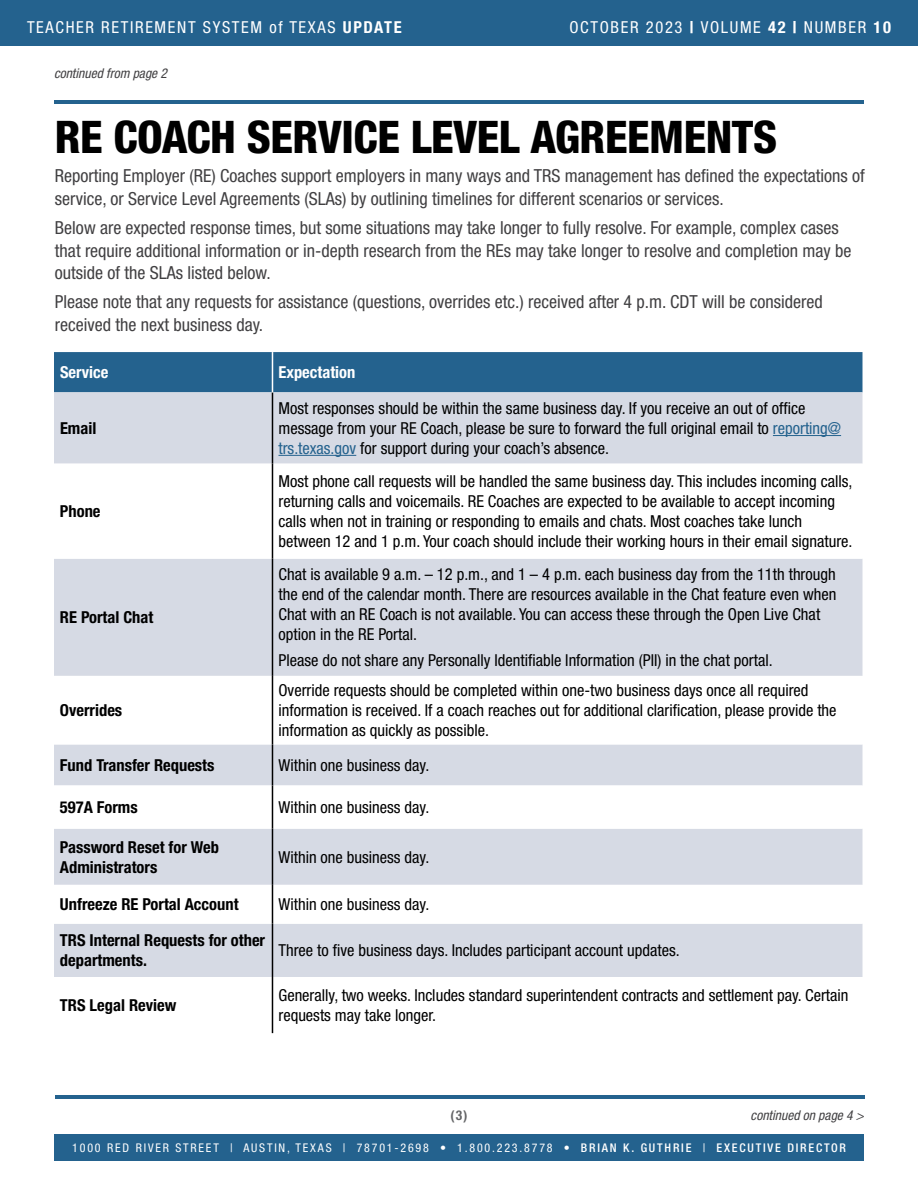
<style>
.page{position:relative;width:918px;height:1188px;background:#fff}
.page>*{position:absolute;margin:0;border:0;box-sizing:border-box;transform-origin:0 0}
.t1{font:800 condensed 45px "Helvetica Neue LT Std";letter-spacing:-.01em;color:#000}
.t2{font:condensed 18px/22.5px "Helvetica Neue LT Std";color:#414042}
.t3{font:condensed 16.5px/19.8px "Helvetica Neue LT Std";color:#000}
.t4{font:700 condensed 16.5px/19.8px "Helvetica Neue LT Std";color:#000}
.t5{font:condensed 16.5px "Helvetica Neue LT Std";letter-spacing:.1em;color:#fff}
.t6{font:700 condensed 16.5px "Helvetica Neue LT Std";color:#fff}
.t7{font:italic condensed 13.5px "Helvetica Neue LT Std";color:#414042}
.t8{font:700 condensed 13.5px "Helvetica Neue LT Std";color:#636466}
.t9{font:condensed 12px "Helvetica Neue LT Std";letter-spacing:.15em;color:#fff}
.s1{font-weight:700}
.s2{font-weight:800}
.s3{color:#24628e}
.s4{font-weight:500}
</style>
<div class="page">
<div style="left:54px;top:1134px;width:810px;height:27px;background:#24628e"></div>
<hr style="left:55px;top:1096px;width:810px;height:3px;background:#24628e">
<div style="left:0;top:0;width:918px;height:45px;background:#24628e"></div>
<hr style="left:54px;top:100px;width:810px;height:4px;background:#24628e">
<div style="left:54px;top:352px;width:808px;height:40px;background:#24628e"></div>
<div style="left:54px;top:392px;width:808px;height:72px;background:#d6dae4"></div>
<svg style="left:54px;top:464px;width:808px;height:569px"></svg>
<hr style="left:272px;top:392px;width:1px;height:72px;background:#000">
<hr style="left:272px;top:464px;width:1px;height:95px;background:#000">
<hr style="left:272px;top:559px;width:1px;height:117px;background:#000">
<hr style="left:272px;top:676px;width:1px;height:68px;background:#000">
<hr style="left:272px;top:744px;width:1px;height:41px;background:#000">
<hr style="left:272px;top:785px;width:1px;height:44px;background:#000">
<hr style="left:272px;top:829px;width:1px;height:56px;background:#000">
<hr style="left:272px;top:885px;width:1px;height:39px;background:#000">
<hr style="left:272px;top:924px;width:1px;height:53px;background:#000">
<hr style="left:272px;top:977px;width:1px;height:56px;background:#000">
<hr style="left:272px;top:352px;width:1px;height:40px;background:#fff">
<hr style="left:773px;top:435px;width:68px;height:1px;background:#24628e">
<hr style="left:278px;top:455px;width:78px;height:1px;background:#24628e">
<p class="t5" style="left:27px;top:18px;width:376px">TEACHER RETIREMENT SYSTEM of TEXAS <span class="s1">UPDATE</span></p>
<p class="t5" style="left:569px;top:18px;width:323px">OCTOBER 2023 <span class="s1">|</span> VOLUME <span class="s1">42</span> <span class="s2">|</span> NUMBER <span class="s1">10</span></p>
<p class="t7" style="left:54px;top:65px;width:115px">continued from page 2</p>
<h1 class="t1" style="left:55px;top:109px;width:724px">RE COACH SERVICE LEVEL AGREEMENTS</h1>
<p class="t2" style="left:55px;top:165px;width:811px">Reporting Employer (RE) Coaches support employers in many ways and TRS management has defined the expectations of service, or Service Level Agreements (SLAs) by outlining timelines for different scenarios or services.</p>
<p class="t2" style="left:55px;top:216px;width:798px">Below are expected response times, but some situations may take longer to fully resolve. For example, complex cases that require additional information or in-depth research from the REs may take longer to resolve and completion may be outside of the SLAs listed below.</p>
<p class="t2" style="left:55px;top:291px;width:769px">Please note that any requests for assistance (questions, overrides etc.) received after 4 p.m. CDT will be considered received the next business day.</p>
<p class="t6" style="left:60px;top:362px;width:50px">Service</p>
<p class="t6" style="left:278px;top:362px;width:78px">Expectation</p>
<p class="t4" style="left:60px;top:418px;width:38px">Email</p>
<p class="t4" style="left:60px;top:501px;width:42px">Phone</p>
<p class="t4" style="left:60px;top:607px;width:95px">RE Portal Chat</p>
<p class="t4" style="left:60px;top:700px;width:64px">Overrides</p>
<p class="t3" style="left:278px;top:398px;width:564px">Most responses should be within the same business day. If you receive an out of office message from your RE Coach, please be sure to forward the full original email to <span class="s3">reporting@ trs.texas.gov</span> for support during your coach’s absence.</p>
<p class="t3" style="left:278px;top:472px;width:576px">Most phone call requests will be handled the same business day. This includes incoming calls, returning calls and voicemails. RE Coaches are expected to be available to accept incoming calls when not in training or responding to emails and chats. Most coaches take lunch between 12 and 1 p.m. Your coach should include their working hours in their email signature.</p>
<p class="t3" style="left:278px;top:564px;width:559px">Chat is available 9 a.m. – 12 p.m., and 1 – 4 p.m. each business day from the 11th through the end of the calendar month. There are resources available in the Chat feature even when Chat with an RE Coach is not available. You can access these through the Open Live Chat option in the RE Portal.</p>
<p class="t3" style="left:278px;top:650px;width:496px">Please do not share any Personally Identifiable Information (PII) in the chat portal.</p>
<p class="t3" style="left:278px;top:680px;width:560px">Override requests should be completed within one-two business days once all required information is received. If a coach reaches out for additional clarification, please provide the information as quickly as possible.</p>
<p class="t4" style="left:60px;top:755px;width:156px">Fund Transfer Requests</p>
<p class="t3" style="left:278px;top:755px;width:152px">Within one business day.</p>
<p class="t4" style="left:60px;top:797px;width:79px">597A Forms</p>
<p class="t3" style="left:278px;top:797px;width:152px">Within one business day.</p>
<p class="t4" style="left:60px;top:837px;width:161px">Password Reset for Web<br>Administrators</p>
<p class="t3" style="left:278px;top:847px;width:152px">Within one business day.</p>
<p class="t4" style="left:60px;top:894px;width:180px">Unfreeze RE Portal Account</p>
<p class="t3" style="left:278px;top:894px;width:152px">Within one business day.</p>
<p class="t4" style="left:60px;top:930px;width:207px">TRS Internal Requests for other departments.</p>
<p class="t3" style="left:278px;top:940px;width:403px">Three to five business days. Includes participant account updates.</p>
<p class="t4" style="left:60px;top:995px;width:118px">TRS Legal Review</p>
<p class="t3" style="left:278px;top:985px;width:572px">Generally, two weeks. Includes standard superintendent contracts and settlement pay. Certain requests may take longer.</p>
<p class="t8" style="left:450px;top:1107px;width:19px">(3)</p>
<p class="t7" style="left:751px;top:1107px;width:115px">continued on page 4 &gt;</p>
<p class="t9" style="left:72px;top:1140px;width:775px">1000 RED RIVER STREET | AUSTIN, TEXAS | 78701-2698 • 1.800.223.8778 • <span class="s4">BRIAN K. GUTHRIE</span> | <span class="s4">EXECUTIVE DIRECTOR</span></p>
</div>
